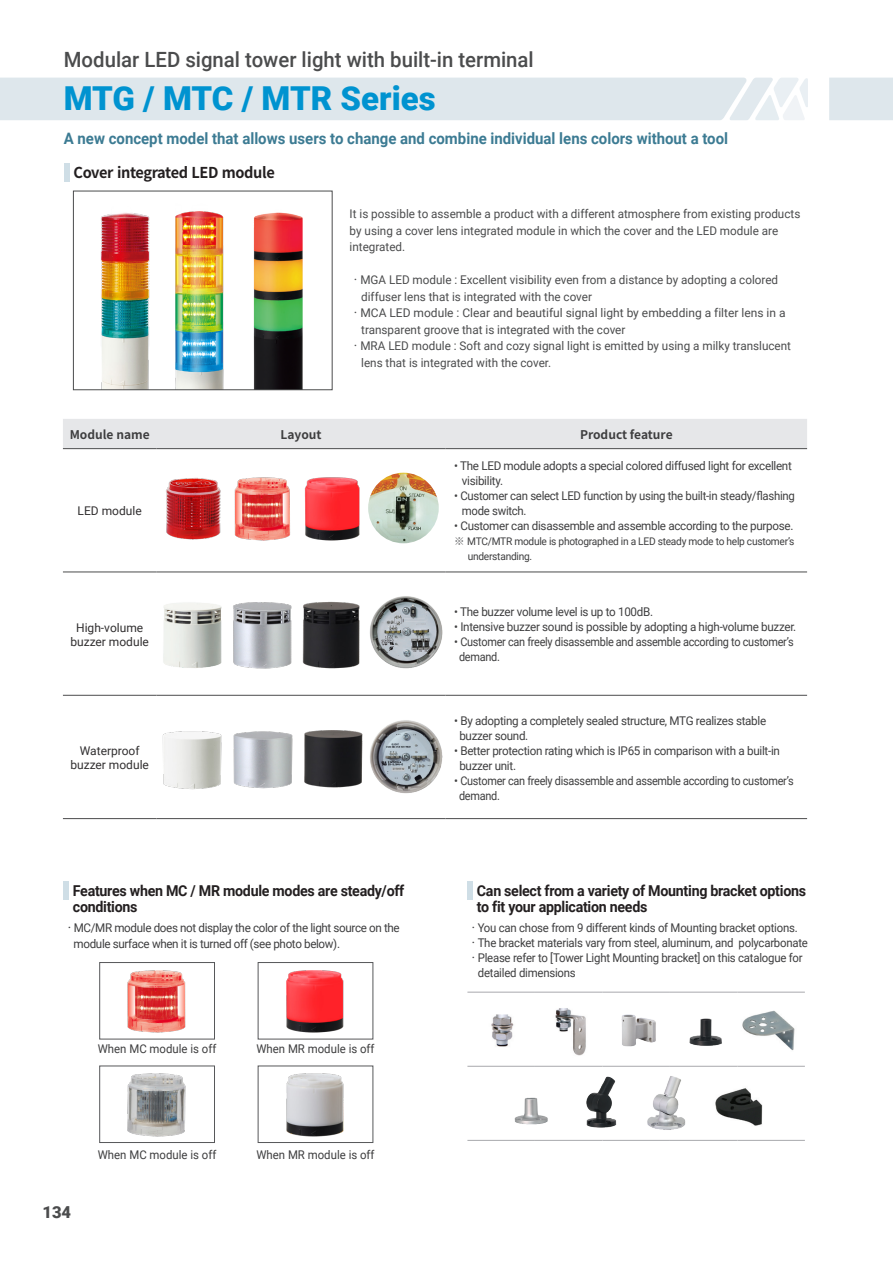
<style>
.page{position:relative;width:893px;height:1263px;background:#fff}
.page>*{position:absolute;margin:0;border:0;box-sizing:border-box;transform-origin:0 0}
.t1{font:900 33px "Roboto";color:#0093d0}
.t2{font:500 21px "Roboto";color:#4b4c4d}
.t3{font:900 16.5px "Roboto";color:#4b4c4d}
.t4{font:700 15.75px "Roboto";color:#3c7b93;scale:.95 1}
.t5{font:700 15px/16.5px "Roboto";letter-spacing:-.02em;color:#231f20;scale:.95 1}
.t6{font:700 15px "Noto Sans CJ Kkr";letter-spacing:-.025em;color:#231f20}
.t7{font:12px "Roboto";letter-spacing:-.025em;color:#3e3e3f}
.t8{font:12px/16.5px "Roboto";color:#4b4c4d}
.t9{font:12px "Roboto";letter-spacing:-.025em;color:#3e3e3f;scale:.95 1}
.t10{font:12px "Roboto";color:#3e3e3f;scale:.95 1}
.t11{font:12px/14.4px "Roboto";color:#312f30;text-align:center}
.t12{font:700 12px "Noto Sans CJ Kkr";color:#3e3e3f}
.t13{font:12px "Roboto";letter-spacing:-.025em;color:#3e3e3f;scale:.91 1}
.t14{font:10.5px "Roboto";letter-spacing:-.025em;color:#3e3e3f}
.s1{font-family:"Noto Sans CJ Kkr"}
.s2{font-family:"Noto Sans CJ Kkr";color:#57585a}
</style>
<div class="page">
<svg style="left:63px;top:419px;width:744px;height:276px"></svg>
<hr style="left:63px;top:448px;width:93px;height:1px;background:#4b4c4d">
<hr style="left:156px;top:448px;width:290px;height:1px;background:#4b4c4d">
<hr style="left:446px;top:448px;width:361px;height:1px;background:#4b4c4d">
<hr style="left:446px;top:818px;width:361px;height:1px;background:#4b4c4d">
<hr style="left:63px;top:818px;width:93px;height:1px;background:#4b4c4d">
<hr style="left:156px;top:818px;width:290px;height:1px;background:#4b4c4d">
<hr style="left:446px;top:572px;width:361px;height:1px;background:#4b4c4d">
<hr style="left:446px;top:695px;width:361px;height:1px;background:#4b4c4d">
<hr style="left:63px;top:572px;width:93px;height:1px;background:#4b4c4d">
<hr style="left:63px;top:695px;width:93px;height:1px;background:#4b4c4d">
<hr style="left:156px;top:572px;width:290px;height:1px;background:#4b4c4d">
<hr style="left:156px;top:695px;width:290px;height:1px;background:#4b4c4d">
<div style="left:0;top:78px;width:808px;height:42px;background:#dee7ec"></div>
<div style="left:63px;top:881px;width:6px;height:18px;background:#cfdee6"></div>
<img style="left:162px;top:731px;width:60px;height:59px">
<img style="left:304px;top:730px;width:59px;height:58px">
<img style="left:233px;top:731px;width:60px;height:58px">
<img style="left:370px;top:720px;width:73px;height:74px">
<div style="left:467px;top:881px;width:6px;height:18px;background:#cfdee6"></div>
<img style="left:364px;top:592px;width:83px;height:82px">
<img style="left:230px;top:594px;width:69px;height:77px">
<img style="left:153px;top:594px;width:77px;height:77px">
<img style="left:295px;top:595px;width:74px;height:79px">
<img style="left:368px;top:473px;width:71px;height:70px;border-radius:35px">
<img style="left:160px;top:472px;width:64px;height:72px">
<img style="left:224px;top:468px;width:70px;height:81px">
<img style="left:294px;top:468px;width:78px;height:81px">
<img style="left:127px;top:970px;width:59px;height:63px">
<div style="left:99px;top:962px;width:116px;height:77px;border:1px solid #57585a"></div>
<img style="left:127px;top:1073px;width:59px;height:64px">
<div style="left:99px;top:1066px;width:116px;height:77px;border:1px solid #57585a"></div>
<img style="left:286px;top:970px;width:58px;height:63px">
<div style="left:258px;top:962px;width:115px;height:77px;border:1px solid #57585a"></div>
<img style="left:286px;top:1073px;width:58px;height:64px">
<div style="left:258px;top:1066px;width:115px;height:77px;border:1px solid #57585a"></div>
<div style="left:64px;top:163px;width:6px;height:18px;background:#cfdee6"></div>
<img style="left:101px;top:213px;width:49px;height:175px">
<img style="left:175px;top:211px;width:49px;height:177px">
<img style="left:253px;top:212px;width:50px;height:176px">
<div style="left:73px;top:191px;width:259px;height:199px;border:1px solid #4b4c4d"></div>
<div style="left:829px;top:78px;width:64px;height:42px;background:#dee7ec"></div>
<hr style="left:467px;top:992px;width:68px;height:1px;background:#a8a9ad">
<hr style="left:535px;top:992px;width:67px;height:1px;background:#a8a9ad">
<hr style="left:602px;top:992px;width:68px;height:1px;background:#a8a9ad">
<hr style="left:670px;top:992px;width:67px;height:1px;background:#a8a9ad">
<hr style="left:737px;top:992px;width:68px;height:1px;background:#a8a9ad">
<hr style="left:467px;top:1140px;width:68px;height:1px;background:#a8a9ad">
<hr style="left:535px;top:1140px;width:67px;height:1px;background:#a8a9ad">
<hr style="left:602px;top:1140px;width:68px;height:1px;background:#a8a9ad">
<hr style="left:670px;top:1140px;width:67px;height:1px;background:#a8a9ad">
<hr style="left:737px;top:1140px;width:68px;height:1px;background:#a8a9ad">
<hr style="left:467px;top:1066px;width:68px;height:1px;background:#a8a9ad">
<hr style="left:535px;top:1066px;width:67px;height:1px;background:#a8a9ad">
<hr style="left:602px;top:1066px;width:68px;height:1px;background:#a8a9ad">
<hr style="left:670px;top:1066px;width:67px;height:1px;background:#a8a9ad">
<hr style="left:737px;top:1066px;width:68px;height:1px;background:#a8a9ad">
<img style="left:742px;top:1010px;width:53px;height:41px">
<img style="left:715px;top:1088px;width:48px;height:38px">
<img style="left:491px;top:1014px;width:23px;height:33px">
<img style="left:555px;top:1008px;width:31px;height:48px">
<img style="left:621px;top:1014px;width:35px;height:33px">
<img style="left:689px;top:1018px;width:33px;height:28px">
<img style="left:586px;top:1076px;width:31px;height:52px">
<img style="left:647px;top:1076px;width:39px;height:54px">
<img style="left:514px;top:1097px;width:34px;height:28px">
<p class="t2" style="left:64px;top:45px;width:471px">Modular LED signal tower light with built-in terminal</p>
<p class="t1" style="left:64px;top:75px;width:373px">MTG / MTC / MTR Series</p>
<p class="t4" style="left:64px;top:128px;width:701px">A new concept model that allows users to change and combine individual lens colors without a tool</p>
<p class="t6" style="left:73px;top:164px;width:203px">Cover integrated LED module</p>
<p class="t8" style="left:350px;top:205px;width:452px">It is possible to assemble a product with a different atmosphere from existing products by using a cover lens integrated module in which the cover and the LED module are integrated.</p>
<p class="t8" style="left:350px;top:271px;width:430px"><span class="s1">ㆍ</span>MGA LED module : Excellent visibility even from a distance by adopting a colored</p>
<p class="t8" style="left:361px;top:288px;width:232px">diffuser lens that is integrated with the cover</p>
<p class="t8" style="left:350px;top:304px;width:437px"><span class="s1">ㆍ</span>MCA LED module : Clear and beautiful signal light by embedding a filter lens in a</p>
<p class="t8" style="left:361px;top:321px;width:266px">transparent groove that is integrated with the cover</p>
<p class="t8" style="left:350px;top:337px;width:443px"><span class="s1">ㆍ</span>MRA LED module : Soft and cozy signal light is emitted by using a milky translucent</p>
<p class="t8" style="left:361px;top:354px;width:192px">lens that is integrated with the cover.</p>
<p class="t12" style="left:70px;top:428px;width:81px">Module name</p>
<p class="t12" style="left:281px;top:428px;width:43px">Layout</p>
<p class="t12" style="left:580px;top:428px;width:94px">Product feature</p>
<p class="t11" style="left:78px;top:503px;width:66px">LED module</p>
<p class="t11" style="left:70px;top:620px;width:80px">High-volume buzzer module</p>
<p class="t11" style="left:70px;top:743px;width:80px">Waterproof buzzer module</p>
<p class="t5" style="left:73px;top:881px;width:350px">Features when MC / MR module modes are steady/off conditions</p>
<p class="t7" style="left:63px;top:919px;width:338px"><span class="s1">ㆍ</span>MC/MR module does not display the color of the light source on the</p>
<p class="t7" style="left:74px;top:935px;width:268px">module surface when it is turned off (see photo below).</p>
<p class="t10" style="left:98px;top:1040px;width:126px">When MC module is off</p>
<p class="t10" style="left:256px;top:1040px;width:126px">When MR module is off</p>
<h3 class="t3" style="left:43px;top:1200px;width:30px">134</h3>
<p class="t10" style="left:98px;top:1146px;width:126px">When MC module is off</p>
<p class="t10" style="left:256px;top:1146px;width:126px">When MR module is off</p>
<p class="t7" style="left:454px;top:458px;width:339px">• The LED module adopts a special colored diffused light for excellent</p>
<p class="t7" style="left:462px;top:473px;width:43px">visibility.</p>
<p class="t7" style="left:454px;top:488px;width:342px">• Customer can select LED function by using the built-in steady/flashing</p>
<p class="t9" style="left:462px;top:503px;width:70px">mode switch.</p>
<p class="t7" style="left:454px;top:518px;width:341px">• Customer can disassemble and assemble according to the purpose.</p>
<p class="t14" style="left:454px;top:534px;width:342px"><span class="s2">※</span> MTC/MTR module is photographed in a LED steady mode to help customer’s</p>
<p class="t14" style="left:468px;top:549px;width:66px">understanding.</p>
<p class="t7" style="left:454px;top:604px;width:201px">• The buzzer volume level is up to 100dB.</p>
<p class="t7" style="left:454px;top:619px;width:344px">• Intensive buzzer sound is possible by adopting a high-volume buzzer.</p>
<p class="t7" style="left:454px;top:634px;width:341px">• Customer can freely disassemble and assemble according to customer’s</p>
<p class="t13" style="left:459px;top:649px;width:46px">demand.</p>
<p class="t7" style="left:454px;top:712px;width:314px">• By adopting a completely sealed structure, MTG realizes stable</p>
<p class="t7" style="left:459px;top:727px;width:70px">buzzer sound.</p>
<p class="t7" style="left:454px;top:742px;width:327px">• Better protection rating which is IP65 in comparison with a built-in</p>
<p class="t7" style="left:459px;top:757px;width:58px">buzzer unit.</p>
<p class="t7" style="left:454px;top:772px;width:341px">• Customer can freely disassemble and assemble according to customer’s</p>
<p class="t13" style="left:459px;top:787px;width:46px">demand.</p>
<p class="t5" style="left:477px;top:881px;width:348px">Can select from a variety of Mounting bracket options to fit your application needs</p>
<p class="t9" style="left:467px;top:919px;width:349px"><span class="s1">ㆍ</span>You can chose from 9 different kinds of Mounting bracket options.</p>
<p class="t9" style="left:467px;top:934px;width:360px"><span class="s1">ㆍ</span>The bracket materials vary from steel, aluminum, and polycarbonate</p>
<p class="t9" style="left:467px;top:949px;width:354px"><span class="s1">ㆍ</span>Please refer to [Tower Light Mounting bracket] on this catalogue for</p>
<p class="t9" style="left:478px;top:964px;width:105px">detailed dimensions</p>
</div>
